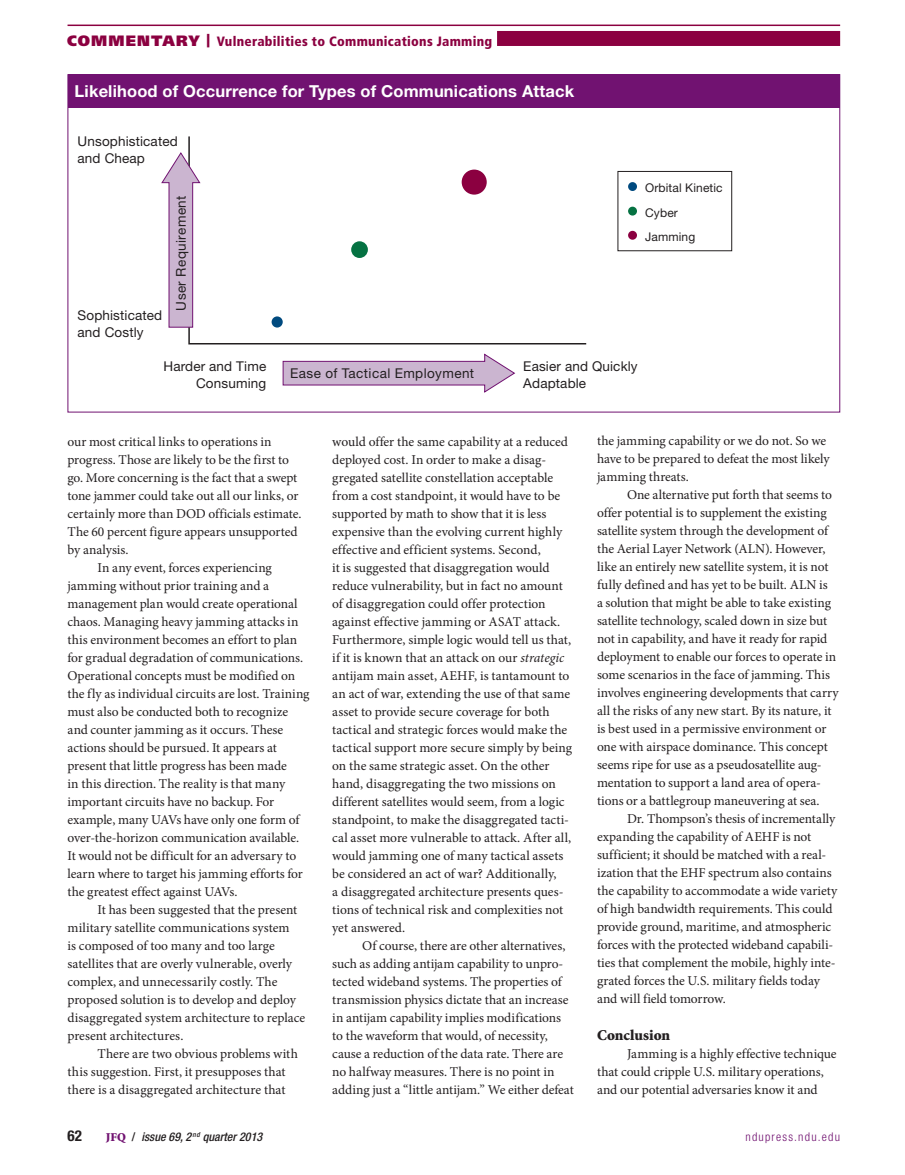
<style>
.page{position:relative;width:905px;height:1175px;background:#fff}
.page>*{position:absolute;margin:0;border:0;box-sizing:border-box;transform-origin:0 0}
.t1{font:700 16.5px "Helvetica Neue LT Std";letter-spacing:.01em;color:#fff}
.t2{font:900 15px "Minion Std";color:#231f20}
.t3{font:700 condensed 15px "Helvetica Neue LT Std";color:#231f20}
.t4{font:13.5px/18px "Minion Pro";letter-spacing:-.005em;color:#231f20}
.t5{font:13.5px/16.5px "Helvetica Neue LT Std";letter-spacing:.01em;color:#231f20}
.t6{font:900 condensed 13.5px "Frutiger LT Std";letter-spacing:.02em;color:#8b0040}
.t7{font:13.5px "Helvetica Neue LT Std";letter-spacing:.03em;color:#231f20}
.t8{font:italic 500 condensed 12px "Helvetica Neue LT Std";color:#231f20}
.t9{font:12px/24.3px "Helvetica Neue LT Std";letter-spacing:.01em;color:#231f20}
.t10{font:300 condensed 12px "Helvetica Neue LT Std";letter-spacing:.1em;color:#711271}
.s1{font-stretch:normal;font-size:15px}
.s2{font-stretch:normal}
.s3{font-style:italic}
.s4{font-family:"Minion";font-weight:900;font-style:normal;font-stretch:normal;color:#711271}
.s5{font-style:normal}
</style>
<div class="page">
<div style="left:497px;top:31px;width:343px;height:15px;background:#8b0040"></div>
<hr style="left:68px;top:25px;width:772px;height:1px;background:#8b0040">
<div style="left:68px;top:75px;width:771px;height:33px;background:#711271"></div>
<svg style="left:188px;top:136px;width:399px;height:209px"></svg>
<div style="left:271px;top:316px;width:12px;height:11px;background:#004a7f;border-radius:50%"></div>
<div style="left:628px;top:182px;width:9px;height:9px;background:#004a7f;border-radius:50%"></div>
<div style="left:628px;top:207px;width:9px;height:8px;background:#057242;border-radius:50%"></div>
<div style="left:628px;top:231px;width:9px;height:9px;background:#8b0040;border-radius:50%"></div>
<div style="left:351px;top:241px;width:17px;height:17px;background:#057242;border-radius:50%"></div>
<div style="left:461px;top:170px;width:25px;height:25px;background:#8b0040;border-radius:50%"></div>
<svg style="left:161px;top:152px;width:40px;height:176px"></svg>
<svg style="left:282px;top:353px;width:233px;height:40px"></svg>
<div style="left:617px;top:171px;width:115px;height:80px;border:1px solid #231f20"></div>
<p class="t6" style="left:67px;top:33px;width:427px"><span class="s1">COMMENTARY</span> <span class="s2">|</span> Vulnerabilities to Communications Jamming</p>
<p class="t1" style="left:75px;top:81px;width:501px">Likelihood of Occurrence for Types of Communications Attack</p>
<p class="t5" style="left:78px;top:133px;width:102px">Unsophisticated and Cheap</p>
<p class="t5" style="left:78px;top:307px;width:86px">Sophisticated and Costly</p>
<p class="t7" style="left:173px;top:310px;width:117px;rotate:-90deg">User Requirement</p>
<p class="t9" style="left:645px;top:176px;width:79px">Orbital Kinetic<br>Cyber<br>Jamming</p>
<p class="t5" style="left:163px;top:358px;width:104px;text-align:right">Harder and Time<br>Consuming</p>
<p class="t5" style="left:523px;top:358px;width:116px">Easier and Quickly<br>Adaptable</p>
<p class="t7" style="left:290px;top:365px;width:185px">Ease of Tactical Employment</p>
<p class="t4" style="left:68px;top:432px;width:206px">our most critical links to operations in</p>
<p class="t4" style="left:68px;top:450px;width:223px">progress. Those are likely to be the first to</p>
<p class="t4" style="left:68px;top:468px;width:231px">go. More concerning is the fact that a swept</p>
<p class="t4" style="left:68px;top:486px;width:232px">tone jammer could take out all our links, or</p>
<p class="t4" style="left:68px;top:504px;width:236px">certainly more than DOD officials estimate.</p>
<p class="t4" style="left:68px;top:522px;width:231px">The 60 percent figure appears unsupported</p>
<p class="t4" style="left:68px;top:540px;width:62px">by analysis.</p>
<p class="t4" style="left:97px;top:558px;width:176px">In any event, forces experiencing</p>
<p class="t4" style="left:68px;top:576px;width:203px">jamming without prior training and a</p>
<p class="t4" style="left:68px;top:594px;width:232px">management plan would create operational</p>
<p class="t4" style="left:68px;top:612px;width:232px">chaos. Managing heavy jamming attacks in</p>
<p class="t4" style="left:68px;top:630px;width:231px">this environment becomes an effort to plan</p>
<p class="t4" style="left:68px;top:648px;width:237px">for gradual degradation of communications.</p>
<p class="t4" style="left:68px;top:666px;width:229px">Operational concepts must be modified on</p>
<p class="t4" style="left:68px;top:684px;width:243px">the fly as individual circuits are lost. Training</p>
<p class="t4" style="left:68px;top:702px;width:222px">must also be conducted both to recognize</p>
<p class="t4" style="left:68px;top:720px;width:217px">and counter jamming as it occurs. These</p>
<p class="t4" style="left:68px;top:738px;width:211px">actions should be pursued. It appears at</p>
<p class="t4" style="left:68px;top:756px;width:221px">present that little progress has been made</p>
<p class="t4" style="left:68px;top:774px;width:219px">in this direction. The reality is that many</p>
<p class="t4" style="left:68px;top:792px;width:208px">important circuits have no backup. For</p>
<p class="t4" style="left:68px;top:810px;width:233px">example, many UAVs have only one form of</p>
<p class="t4" style="left:68px;top:828px;width:233px">over-the-horizon communication available.</p>
<p class="t4" style="left:68px;top:846px;width:230px">It would not be difficult for an adversary to</p>
<p class="t4" style="left:68px;top:864px;width:237px">learn where to target his jamming efforts for</p>
<p class="t4" style="left:68px;top:882px;width:172px">the greatest effect against UAVs.</p>
<p class="t4" style="left:97px;top:900px;width:201px">It has been suggested that the present</p>
<p class="t4" style="left:68px;top:918px;width:223px">military satellite communications system</p>
<p class="t4" style="left:68px;top:936px;width:209px">is composed of too many and too large</p>
<p class="t4" style="left:68px;top:954px;width:226px">satellites that are overly vulnerable, overly</p>
<p class="t4" style="left:68px;top:972px;width:211px">complex, and unnecessarily costly. The</p>
<p class="t4" style="left:68px;top:990px;width:230px">proposed solution is to develop and deploy</p>
<p class="t4" style="left:68px;top:1008px;width:239px">disaggregated system architecture to replace</p>
<p class="t4" style="left:68px;top:1026px;width:117px">present architectures.</p>
<p class="t4" style="left:97px;top:1044px;width:202px">There are two obvious problems with</p>
<p class="t4" style="left:68px;top:1062px;width:220px">this suggestion. First, it presupposes that</p>
<p class="t4" style="left:68px;top:1080px;width:219px">there is a disaggregated architecture that</p>
<p class="t4" style="left:332px;top:432px;width:241px">would offer the same capability at a reduced deployed cost. In order to make a disag&shy;gregated satellite constellation acceptable from a cost standpoint, it would have to be supported by math to show that it is less expensive than the evolving current highly effective and efficient systems. Second,<br>it is suggested that disaggregation would reduce vulnerability, but in fact no amount of disaggregation could offer protection against effective jamming or ASAT attack.<br>Furthermore, simple logic would tell us that, if it is known that an attack on our <span class="s3">strategic </span>antijam main asset, AEHF, is tantamount to an act of war, extending the use of that same asset to provide secure coverage for both tactical and strategic forces would make the tactical support more secure simply by being on the same strategic asset. On the other hand, disaggregating the two missions on different satellites would seem, from a logic standpoint, to make the disaggregated tacti&shy;cal asset more vulnerable to attack. After all, would jamming one of many tactical assets be considered an act of war? Additionally,<br>a disaggregated architecture presents ques&shy;tions of technical risk and complexities not yet answered.</p>
<p class="t4" style="left:332px;top:936px;width:243px;text-indent:30px">Of course, there are other alternatives, such as adding antijam capability to unpro&shy;tected wideband systems. The properties of transmission physics dictate that an increase in antijam capability implies modifications to the waveform that would, of necessity, cause a reduction of the data rate. There are no halfway measures. There is no point in adding just a “little antijam.” We either defeat</p>
<p class="t4" style="left:597px;top:432px;width:234px">the jamming capability or we do not. So we have to be prepared to defeat the most likely jamming threats.</p>
<p class="t4" style="left:597px;top:486px;width:243px;text-indent:30px">One alternative put forth that seems to offer potential is to supplement the existing satellite system through the development of the Aerial Layer Network (ALN). However, like an entirely new satellite system, it is not fully defined and has yet to be built. ALN is<br>a solution that might be able to take existing satellite technology, scaled down in size but not in capability, and have it ready for rapid deployment to enable our forces to operate in some scenarios in the face of jamming. This involves engineering developments that carry all the risks of any new start. By its nature, it is best used in a permissive environment or one with airspace dominance. This concept seems ripe for use as a pseudosatellite aug&shy;mentation to support a land area of opera&shy;tions or a battlegroup maneuvering at sea.</p>
<p class="t4" style="left:597px;top:810px;width:242px;text-indent:30px">Dr. Thompson’s thesis of incrementally expanding the capability of AEHF is not sufficient; it should be matched with a real&shy;ization that the EHF spectrum also contains the capability to accommodate a wide variety of high bandwidth requirements. This could provide ground, maritime, and atmospheric forces with the protected wideband capabili&shy;ties that complement the mobile, highly inte&shy;grated forces the U.S. military fields today and will field tomorrow.</p>
<p class="t2" style="left:597px;top:1027px;width:75px">Conclusion</p>
<p class="t4" style="left:597px;top:1044px;width:241px;text-indent:30px">Jamming is a highly effective technique that could cripple U.S. military operations, and our potential adversaries know it and</p>
<p class="t3" style="left:68px;top:1126px;width:16px">62</p>
<p class="t8" style="left:106px;top:1129px;width:158px"><span class="s4">JFQ</span> <span class="s5">/</span> issue 69, 2 <sup>nd</sup> quarter 2013</p>
<p class="t10" style="left:745px;top:1129px;width:96px">ndupress.ndu.edu</p>
</div>
